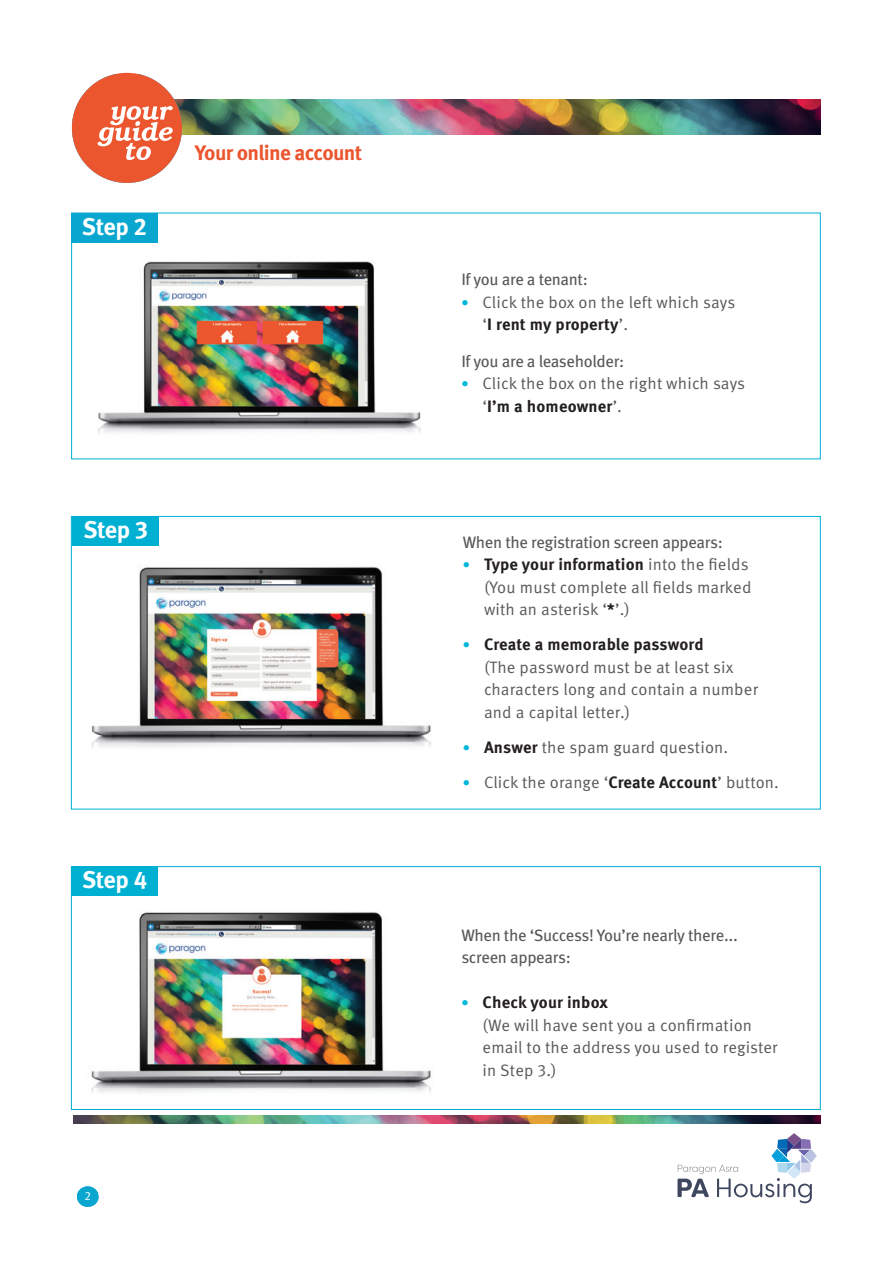
<style>
.page{position:relative;width:893px;height:1263px;background:#fff}
.page>*{position:absolute;margin:0;border:0;box-sizing:border-box;transform-origin:0 0}
.Steps{font:700 24px "Meta Pro";letter-spacing:-.015em;color:#fff}
.t1{font:700 21px "Meta Pro";letter-spacing:-.03em;color:#ec562e}
.t2{font:16.5px/22.5px "Meta Pro";letter-spacing:.01em;color:#57585a}
.body_text{font:16.5px/22.5px "Meta Pro";letter-spacing:-.02em;color:#57585a}
.t3{font:12px "Meta Pro";color:#fff}
.s1{font-weight:700;font-size:15px;color:#00b7d9}
.s2{font-weight:700;color:#231f20}
</style>
<div class="page">
<img style="left:175px;top:100px;width:646px;height:34px">
<img style="left:74px;top:1115px;width:747px;height:8px">
<div style="left:77px;top:1186px;width:22px;height:21px;background:#09a7d0;border-radius:50%"></div>
<div style="left:72px;top:73px;width:110px;height:110px;background:#ec562e;border-radius:50%"></div>
<svg style="left:98px;top:106px;width:75px;height:54px"></svg>
<svg style="left:677px;top:1133px;width:140px;height:70px"></svg>
<img style="left:83px;top:895px;width:348px;height:198px">
<div style="left:71px;top:866px;width:750px;height:244px;border:1px solid #00abd3"></div>
<div style="left:71px;top:866px;width:87px;height:29px;background:#00b0d2"></div>
<img style="left:91px;top:567px;width:340px;height:181px">
<div style="left:72px;top:516px;width:87px;height:29px;background:#00b0d2"></div>
<img style="left:98px;top:261px;width:323px;height:173px">
<div style="left:71px;top:213px;width:87px;height:29px;background:#09a7d0"></div>
<p class="Steps" style="left:82px;top:212px;width:67px">Step 2</p>
<p class="t1" style="left:195px;top:140px;width:169px">Your online account</p>
<p class="Steps" style="left:83px;top:514px;width:66px">Step 3</p>
<p class="Steps" style="left:82px;top:865px;width:67px">Step 4</p>
<p class="t3" style="left:85px;top:1189px;width:8px">2</p>
<p class="body_text" style="left:461px;top:268px;width:128px">If you are a tenant:</p>
<p class="t2" style="left:483px;top:291px;width:254px;text-indent:-21px"><span class="s1">•</span> Click the box on the left which says ‘<span class="s2">I rent my property</span>’.</p>
<p class="body_text" style="left:461px;top:350px;width:164px">If you are a leaseholder:</p>
<p class="t2" style="left:483px;top:373px;width:264px;text-indent:-21px"><span class="s1">•</span> Click the box on the right which says ‘<span class="s2">I’m a homeowner</span>’.</p>
<p class="body_text" style="left:463px;top:531px;width:262px">When the registration screen appears:</p>
<p class="t2" style="left:484px;top:553px;width:269px;text-indent:-21px"><span class="s1">•</span> <span class="s2">Type your information</span> into the fields (You must complete all fields marked with an asterisk ‘<span class="s2">*</span>’.)</p>
<p class="t2" style="left:484px;top:634px;width:275px;text-indent:-21px"><span class="s1">•</span> <span class="s2">Create a memorable password<br></span>(The password must be at least six characters long and contain a number and a capital letter.)</p>
<p class="t2" style="left:463px;top:736px;width:267px"><span class="s1">•</span> <span class="s2">Answer</span> the spam guard question.</p>
<p class="t2" style="left:463px;top:772px;width:318px"><span class="s1">•</span> Click the orange ‘<span class="s2">Create Account</span>’ button.</p>
<p class="body_text" style="left:461px;top:924px;width:278px">When the ‘Success! You’re nearly there... screen appears:</p>
<p class="t2" style="left:483px;top:992px;width:296px;text-indent:-21px"><span class="s1">•</span> <span class="s2">Check your inbox<br></span>(We will have sent you a confirmation email to the address you used to register in Step 3.)</p>
</div>
